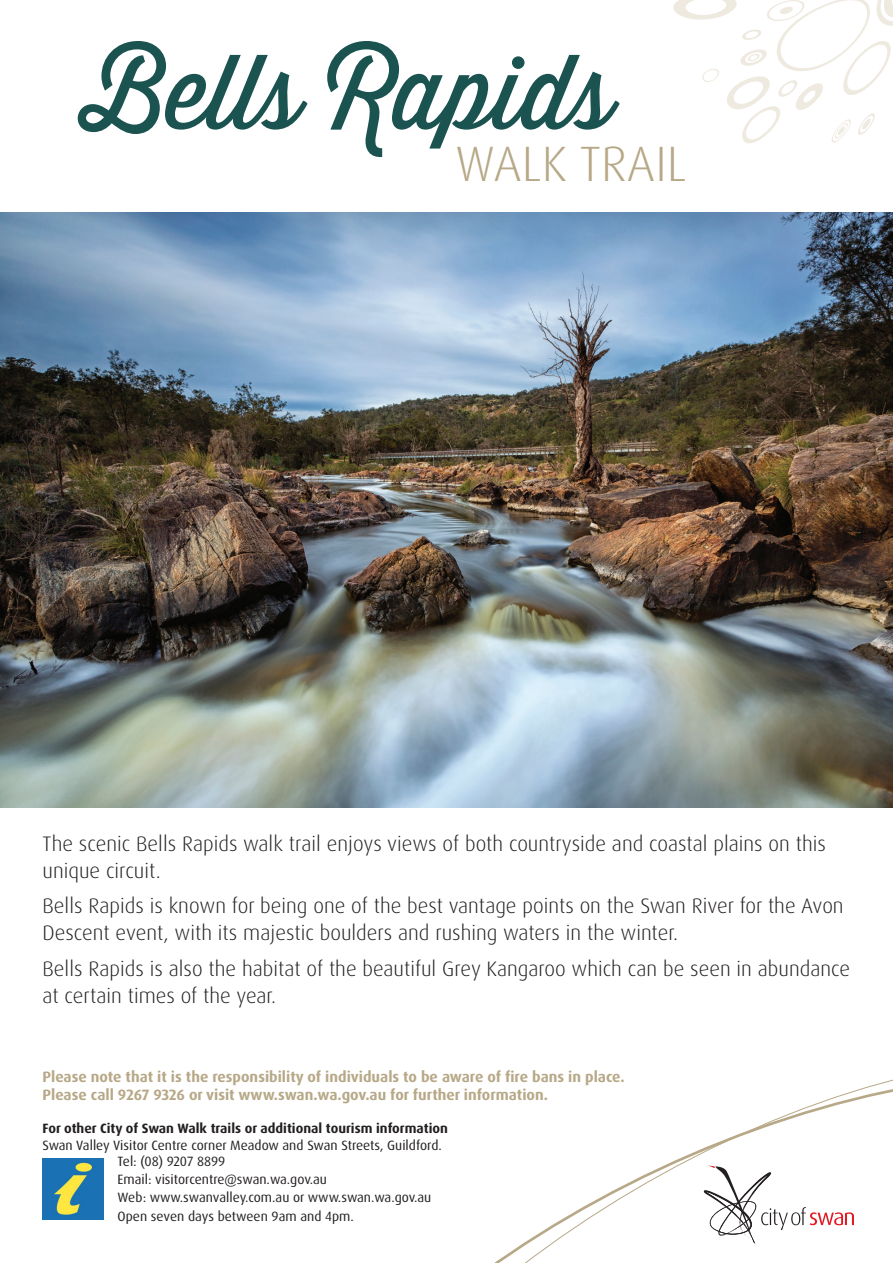
<style>
.page{position:relative;width:893px;height:1263px;background:#fff}
.page>*{position:absolute;margin:0;border:0;box-sizing:border-box;transform-origin:0 0}
.t1{font:102.3px "Thirsty Script";color:#1b5351}
.t2{font:300 49.65px "Dax OT";color:#b7a887}
.t3{font:300 21px/27px "Dax OT";color:#231f20}
.t4{font:700 15px/18px "Dax OT";color:#b7a887}
.t5{font:13.5px/16.2px "Dax OT";color:#231f20}
.s1{font-weight:700}
</style>
<div class="page">
<img style="left:0;top:212px;width:893px;height:595px">
<svg style="left:494px;top:1079px;width:399px;height:184px"></svg>
<svg style="left:673px;top:0;width:220px;height:144px"></svg>
<img style="left:43px;top:1158px;width:61px;height:61px">
<p class="t1" style="left:81px;top:18px;width:534px">Bells Rapids</p>
<p class="t2" style="left:455px;top:132px;width:233px">WALK TRAIL</p>
<p class="t3" style="left:43px;top:830px;width:785px">The scenic Bells Rapids walk trail enjoys views of both countryside and coastal plains on this unique circuit.</p>
<p class="t3" style="left:43px;top:893px;width:803px">Bells Rapids is known for being one of the best vantage points on the Swan River for the Avon<br>Descent event, with its majestic boulders and rushing waters in the winter.</p>
<p class="t3" style="left:43px;top:955px;width:809px">Bells Rapids is also the habitat of the beautiful Grey Kangaroo which can be seen in abundance at certain times of the year.</p>
<p class="t4" style="left:43px;top:1068px;width:584px">Please note that it is the responsibility of individuals to be aware of fire bans in place.<br>Please call 9267 9326 or visit www.swan.wa.gov.au for further information.</p>
<p class="t5" style="left:43px;top:1121px;width:407px"><span class="s1">For other City of Swan Walk trails or additional tourism information<br></span>Swan Valley Visitor Centre corner Meadow and Swan Streets, Guildford.</p>
<p class="t5" style="left:118px;top:1153px;width:109px">Tel: (08) 9207 8899</p>
<p class="t5" style="left:118px;top:1171px;width:211px">Email: visitorcentre@swan.wa.gov.au</p>
<p class="t5" style="left:118px;top:1190px;width:315px">Web: www.swanvalley.com.au or www.swan.wa.gov.au</p>
<p class="t5" style="left:118px;top:1208px;width:238px">Open seven days between 9am and 4pm.</p>
</div>
